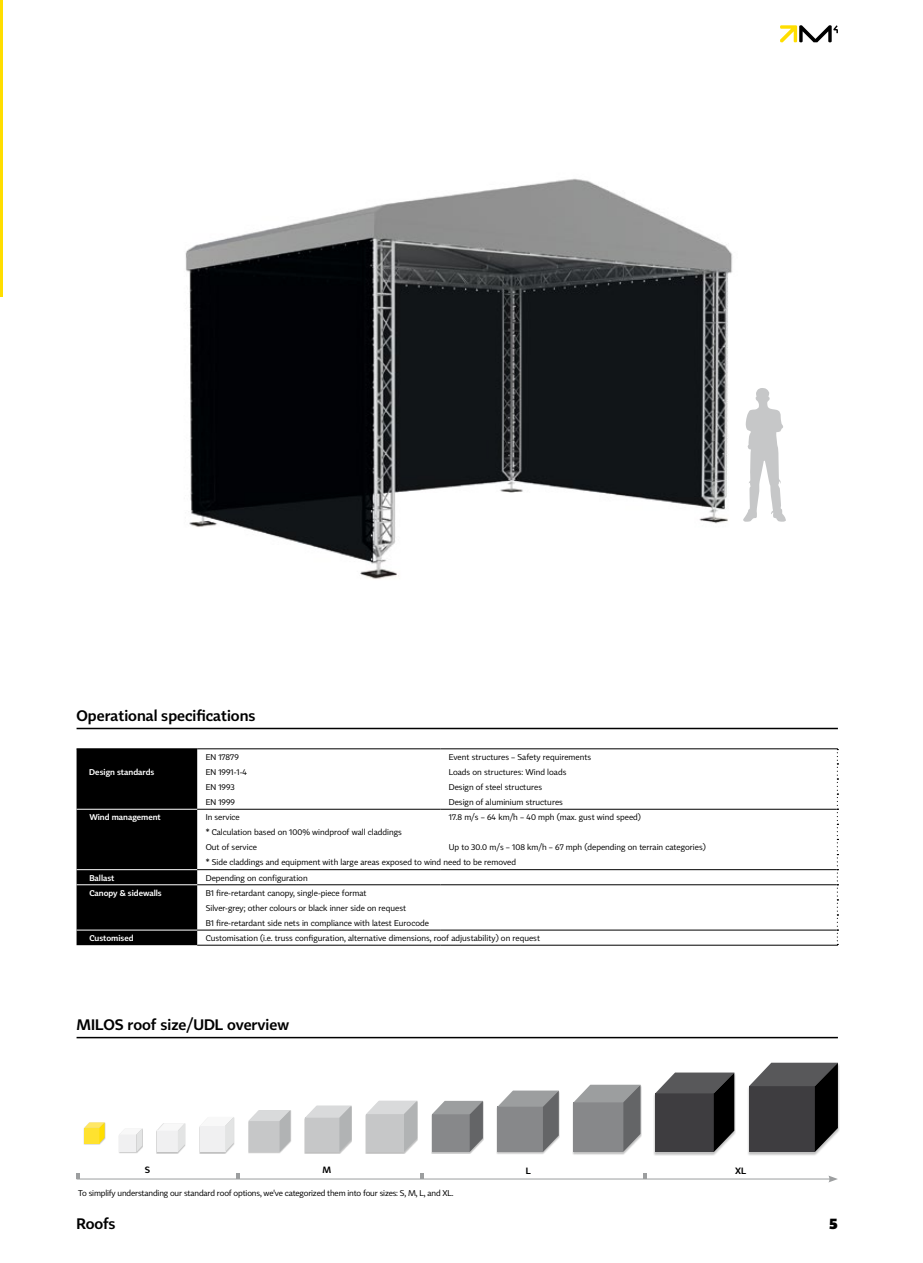
<style>
.page{position:relative;width:923px;height:1263px;background:#fff}
.page>*{position:absolute;margin:0;border:0;box-sizing:border-box;transform-origin:0 0}
.t1{font:300 15px "Tabac Sans";color:#000}
.t2{font:500 15px "Tabac Sans";color:#000}
.t3{font:300 9px "Tabac Sans";color:#000}
.t4{font:8.25px/15.1px "Tabac Sans";color:#000}
.t5{font:8.25px "Tabac Sans";letter-spacing:-.02em;color:#000}
.t6{font:300 8.25px "Tabac Sans";color:#fff}
</style>
<div class="page">
<svg style="left:780px;top:25px;width:58px;height:17px"></svg>
<hr style="left:0;top:0;width:2px;height:297px;background:#ffde00">
<hr style="left:77px;top:728px;width:761px;height:1px;background:#000">
<div style="left:77px;top:749px;width:120px;height:196px;background:#000"></div>
<svg style="left:837px;top:749px;width:1px;height:196px"></svg>
<hr style="left:77px;top:748px;width:120px;height:1px;background:#000">
<hr style="left:197px;top:748px;width:243px;height:1px;background:#000">
<hr style="left:440px;top:748px;width:398px;height:1px;background:#000">
<hr style="left:77px;top:809px;width:120px;height:1px;background:#fff">
<hr style="left:197px;top:809px;width:243px;height:1px;background:#000">
<hr style="left:440px;top:809px;width:397px;height:1px;background:#000">
<hr style="left:77px;top:869px;width:120px;height:1px;background:#fff">
<hr style="left:197px;top:869px;width:243px;height:1px;background:#000">
<hr style="left:440px;top:869px;width:397px;height:1px;background:#000">
<hr style="left:77px;top:930px;width:120px;height:1px;background:#fff">
<hr style="left:197px;top:930px;width:243px;height:1px;background:#000">
<hr style="left:440px;top:930px;width:397px;height:1px;background:#000">
<hr style="left:197px;top:945px;width:243px;height:1px;background:#000">
<hr style="left:440px;top:945px;width:398px;height:1px;background:#000">
<hr style="left:197px;top:884px;width:243px;height:1px;background:#000">
<hr style="left:440px;top:884px;width:397px;height:1px;background:#000">
<hr style="left:77px;top:884px;width:120px;height:1px;background:#fff">
<img style="left:185px;top:178px;width:548px;height:401px">
<svg style="left:743px;top:388px;width:43px;height:134px"></svg>
<hr style="left:77px;top:1037px;width:761px;height:1px;background:#000">
<div style="left:747px;top:1063px;width:93px;height:93px;background:#000;opacity:.25"></div>
<svg style="left:749px;top:1063px;width:89px;height:89px;background:#434345"></svg>
<div style="left:653px;top:1073px;width:83px;height:83px;background:#000;opacity:.25"></div>
<svg style="left:655px;top:1072px;width:79px;height:80px;background:#454446"></svg>
<div style="left:572px;top:1085px;width:70px;height:70px;background:#000;opacity:.25"></div>
<svg style="left:573px;top:1085px;width:67px;height:67px;background:#8c8d8e"></svg>
<div style="left:496px;top:1091px;width:64px;height:63px;background:#000;opacity:.25"></div>
<svg style="left:498px;top:1090px;width:61px;height:62px;background:#8d8e8f"></svg>
<div style="left:431px;top:1101px;width:52px;height:53px;background:#000;opacity:.25"></div>
<svg style="left:432px;top:1101px;width:51px;height:51px;background:#8b8d8e"></svg>
<div style="left:365px;top:1101px;width:53px;height:53px;background:#000;opacity:.25"></div>
<svg style="left:366px;top:1101px;width:51px;height:51px;background:#c8c9ca"></svg>
<div style="left:304px;top:1106px;width:48px;height:48px;background:#000;opacity:.25"></div>
<svg style="left:305px;top:1105px;width:46px;height:47px;background:#c9cacb"></svg>
<div style="left:199px;top:1117px;width:36px;height:37px;background:#000;opacity:.25"></div>
<svg style="left:200px;top:1117px;width:34px;height:35px"></svg>
<div style="left:157px;top:1123px;width:29px;height:31px;background:#000;opacity:.25"></div>
<svg style="left:157px;top:1123px;width:28px;height:29px"></svg>
<div style="left:118px;top:1128px;width:25px;height:25px;background:#000;opacity:.25"></div>
<svg style="left:119px;top:1128px;width:23px;height:24px"></svg>
<div style="left:84px;top:1122px;width:22px;height:23px;background:#000;opacity:.25"></div>
<svg style="left:84px;top:1122px;width:21px;height:21px"></svg>
<div style="left:248px;top:1110px;width:43px;height:44px;background:#000;opacity:.25"></div>
<svg style="left:249px;top:1110px;width:41px;height:42px;background:#c8caca"></svg>
<hr style="left:77px;top:1178px;width:754px;height:1px;background:#9c9e9f">
<svg style="left:828px;top:1175px;width:10px;height:7px"></svg>
<svg style="left:77px;top:1173px;width:3px;height:5px"></svg>
<svg style="left:237px;top:1173px;width:3px;height:5px"></svg>
<svg style="left:420px;top:1173px;width:4px;height:5px"></svg>
<svg style="left:643px;top:1173px;width:4px;height:5px"></svg>
<h1 class="t1" style="left:77px;top:707px;width:180px">Operational specifications</h1>
<p class="t4" style="left:206px;top:749px;width:35px">EN 17879</p>
<p class="t4" style="left:449px;top:749px;width:144px">Event structures – Safety requirements</p>
<p class="t6" style="left:89px;top:767px;width:67px">Design standards</p>
<p class="t4" style="left:206px;top:764px;width:43px">EN 1991-1-4</p>
<p class="t4" style="left:449px;top:764px;width:119px">Loads on structures: Wind loads</p>
<p class="t4" style="left:206px;top:779px;width:31px">EN 1993</p>
<p class="t4" style="left:449px;top:779px;width:95px">Design of steel structures</p>
<p class="t4" style="left:206px;top:794px;width:31px">EN 1999</p>
<p class="t4" style="left:449px;top:794px;width:116px">Design of aluminium structures</p>
<p class="t6" style="left:89px;top:812px;width:73px">Wind management</p>
<p class="t4" style="left:206px;top:810px;width:36px">In service</p>
<p class="t4" style="left:449px;top:810px;width:194px">17.8 m/s – 64 km/h – 40 mph (max. gust wind speed)</p>
<p class="t4" style="left:206px;top:825px;width:198px">* Calculation based on 100% windproof wall claddings<br>Out of service</p>
<p class="t4" style="left:206px;top:840px;width:502px;text-indent:243px">Up to 30.0 m/s – 108 km/h – 67 mph (depending on terrain categories) * Side claddings and equipment with large areas exposed to wind need to be removed</p>
<p class="t6" style="left:89px;top:872px;width:27px">Ballast</p>
<p class="t4" style="left:206px;top:870px;width:103px">Depending on configuration</p>
<p class="t6" style="left:89px;top:888px;width:74px">Canopy &amp; sidewalls</p>
<p class="t4" style="left:206px;top:885px;width:225px">B1 fire-retardant canopy, single-piece format<br>Silver-grey; other colours or black inner side on request<br>B1 fire-retardant side nets in compliance with latest Eurocode</p>
<p class="t6" style="left:89px;top:933px;width:46px">Customised</p>
<p class="t4" style="left:206px;top:930px;width:336px">Customisation (i.e. truss configuration, alternative dimensions, roof adjustability) on request</p>
<h1 class="t1" style="left:77px;top:1016px;width:214px">MILOS roof size/UDL overview</h1>
<p class="t3" style="left:145px;top:1165px;width:7px">S</p>
<p class="t3" style="left:322px;top:1164px;width:10px">M</p>
<p class="t3" style="left:526px;top:1165px;width:6px">L</p>
<p class="t3" style="left:735px;top:1165px;width:12px">XL</p>
<p class="t5" style="left:78px;top:1188px;width:377px">To simplify understanding our standard roof options, we've categorized them into four sizes: S, M, L, and XL.</p>
<h1 class="t1" style="left:77px;top:1214px;width:41px">Roofs</h1>
<h1 class="t2" style="left:829px;top:1214px;width:10px">5</h1>
</div>
